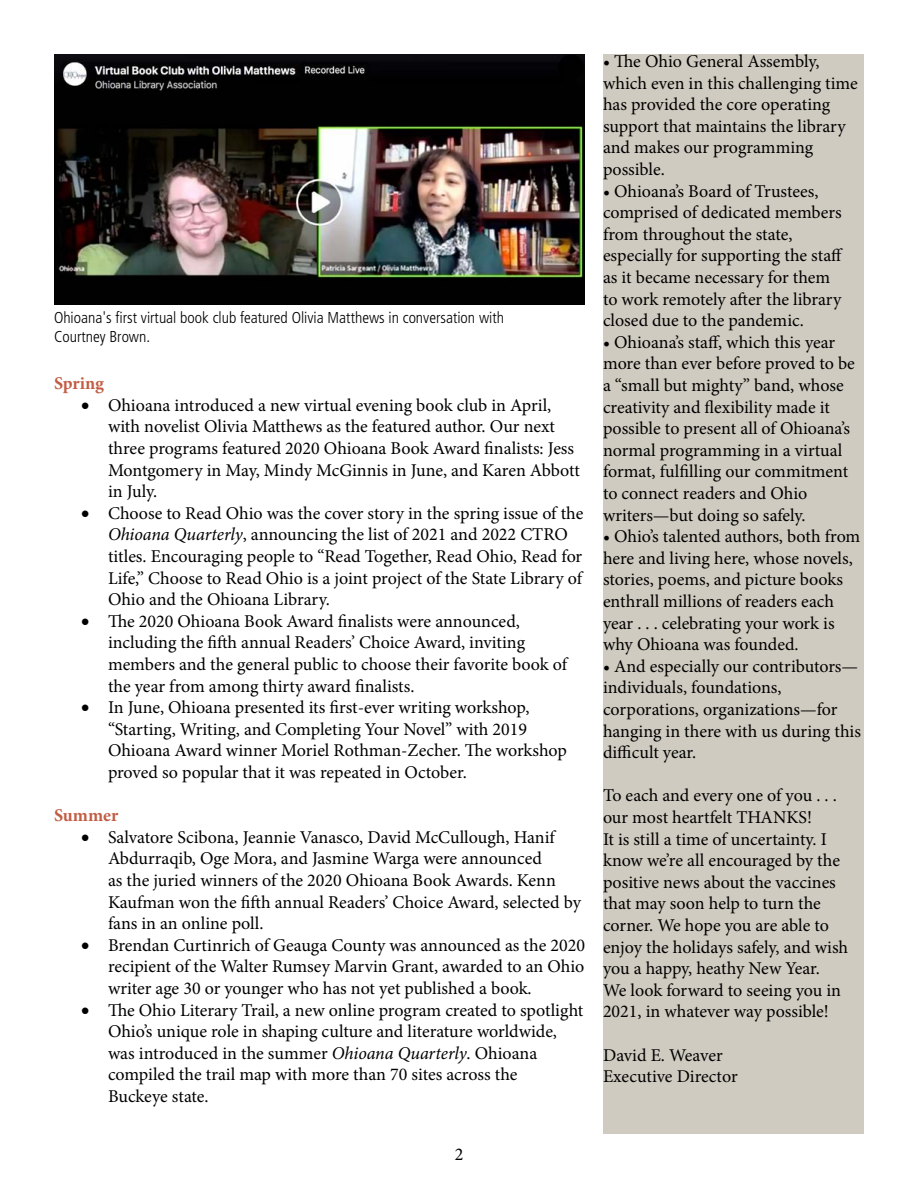
<style>
.page{position:relative;width:918px;height:1188px;background:#fff}
.page>*{position:absolute;margin:0;border:0;box-sizing:border-box;transform-origin:0 0}
.t1{font:18px/21.6px "Minion Pro";letter-spacing:-.005em;color:#000}
.t2{font:700 18px "Minion Pro";letter-spacing:-.005em;color:#c25d44}
.t3{font:300 condensed 15.75px/18.9px "Frutiger LT Std";color:#000}
.s1{font-style:italic}
</style>
<div class="page">
<div style="left:603px;top:54px;width:261px;height:1079px;background:#cfcbc0"></div>
<img style="left:54px;top:54px;width:531px;height:251px">
<p class="t3" style="left:54px;top:308px;width:452px">Ohioana's first virtual book club featured Olivia Matthews in conversation with<br>Courtney Brown.</p>
<p class="t2" style="left:54px;top:371px;width:52px">Spring</p>
<p class="t1" style="left:108px;top:394px;width:474px;text-indent:-27px">• Ohioana introduced a new virtual evening book club in April, with novelist Olivia Matthews as the featured author. Our next three programs featured 2020 Ohioana Book Award finalists: Jess Montgomery in May, Mindy McGinnis in June, and Karen Abbott in July.</p>
<p class="t1" style="left:108px;top:502px;width:477px;text-indent:-27px">• Choose to Read Ohio was the cover story in the spring issue of the <span class="s1">Ohioana Quarterly</span>, announcing the list of 2021 and 2022 CTRO titles. Encouraging people to “Read Together, Read Ohio, Read for Life,” Choose to Read Ohio is a joint project of the State Library of Ohio and the Ohioana Library.</p>
<p class="t1" style="left:108px;top:610px;width:461px;text-indent:-27px">• The 2020 Ohioana Book Award finalists were announced, including the fifth annual Readers’ Choice Award, inviting members and the general public to choose their favorite book of the year from among thirty award finalists.</p>
<p class="t1" style="left:108px;top:697px;width:461px;text-indent:-27px">• In June, Ohioana presented its first-ever writing workshop, “Starting, Writing, and Completing Your Novel” with 2019<br>Ohioana Award winner Moriel Rothman-Zecher. The workshop proved so popular that it was repeated in October.</p>
<p class="t2" style="left:54px;top:803px;width:66px">Summer</p>
<p class="t1" style="left:108px;top:826px;width:474px;text-indent:-27px">• Salvatore Scibona, Jeannie Vanasco, David McCullough, Hanif Abdurraqib, Oge Mora, and Jasmine Warga were announced<br>as the juried winners of the 2020 Ohioana Book Awards. Kenn Kaufman won the fifth annual Readers’ Choice Award, selected by fans in an online poll.</p>
<p class="t1" style="left:108px;top:934px;width:479px;text-align:justify;text-indent:-27px">• Brendan Curtinrich of Geauga County was announced as the 2020 recipient of the Walter Rumsey Marvin Grant, awarded to an Ohio writer age 30 or younger who has not yet published a book.</p>
<p class="t1" style="left:108px;top:999px;width:477px;text-indent:-27px">• The Ohio Literary Trail, a new online program created to spotlight Ohio’s unique role in shaping culture and literature worldwide, was introduced in the summer <span class="s1">Ohioana Quarterly</span>. Ohioana compiled the trail map with more than 70 sites across the<br>Buckeye state.</p>
<p class="t1" style="left:455px;top:1143px;width:10px">2</p>
<p class="t1" style="left:603px;top:51px;width:256px">• The Ohio General Assembly, which even in this challenging time has provided the core operating support that maintains the library and makes our programming possible.</p>
<p class="t1" style="left:603px;top:180px;width:241px">• Ohioana’s Board of Trustees, comprised of dedicated members from throughout the state, especially for supporting the staff as it became necessary for them to work remotely after the library closed due to the pandemic.</p>
<p class="t1" style="left:603px;top:331px;width:253px">• Ohioana’s staff, which this year more than ever before proved to be a “small but mighty” band, whose creativity and flexibility made it possible to present all of Ohioana’s normal programming in a virtual format, fulfilling our commitment to connect readers and Ohio writers—but doing so safely.</p>
<p class="t1" style="left:603px;top:526px;width:259px">• Ohio’s talented authors, both from here and living here, whose novels, stories, poems, and picture books enthrall millions of readers each year . . . celebrating your work is why Ohioana was founded.</p>
<p class="t1" style="left:603px;top:655px;width:260px">• And especially our contributors— individuals, foundations, corporations, organizations—for hanging in there with us during this difficult year.</p>
<p class="t1" style="left:603px;top:785px;width:247px">To each and every one of you . . . our most heartfelt THANKS!<br>It is still a time of uncertainty. I know we’re all encouraged by the positive news about the vaccines that may soon help to turn the corner. We hope you are able to enjoy the holidays safely, and wish you a happy, heathy New Year.<br>We look forward to seeing you in<br>2021, in whatever way possible!</p>
<p class="t1" style="left:603px;top:1044px;width:136px">David E. Weaver<br>Executive Director</p>
</div>
